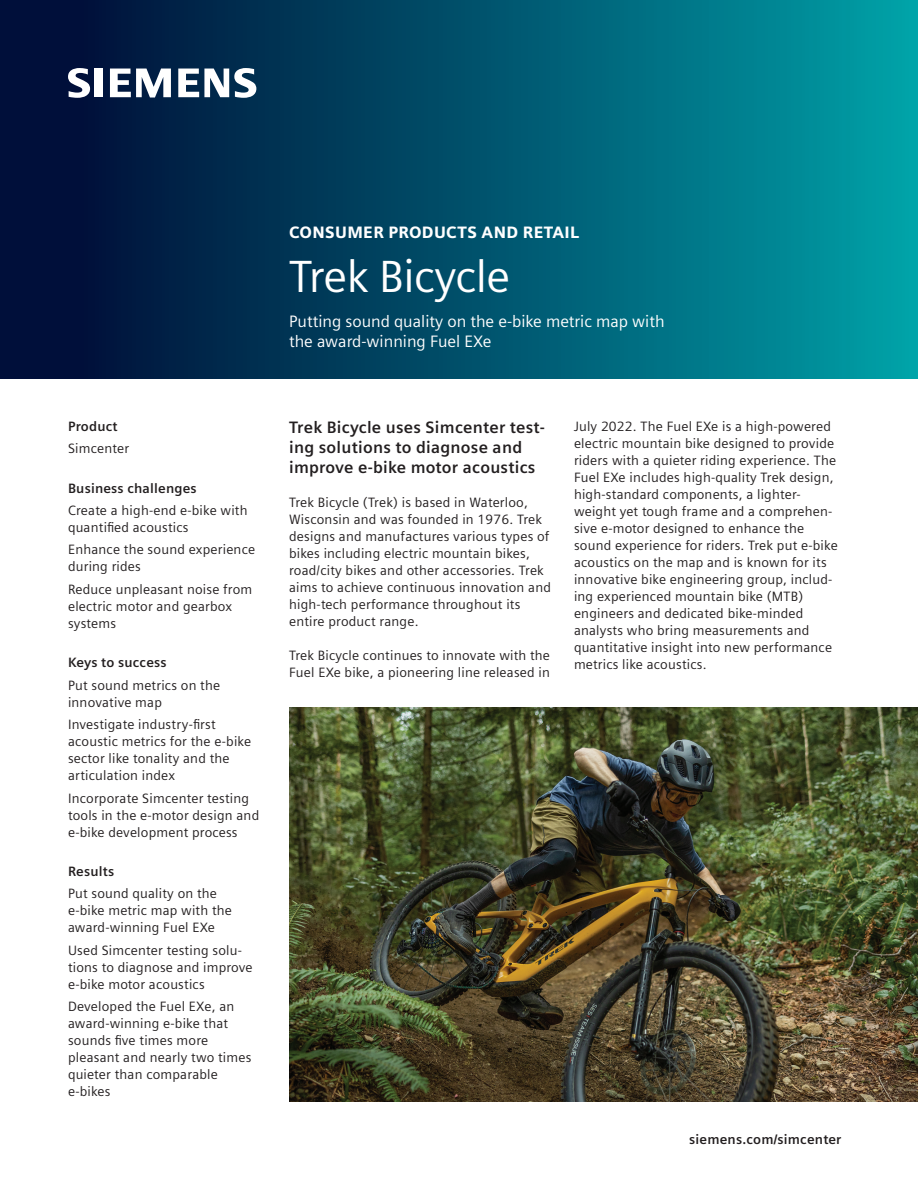
<style>
.page{position:relative;width:918px;height:1188px;background:#fff}
.page>*{position:absolute;margin:0;border:0;box-sizing:border-box;transform-origin:0 0}
.Cover_Headline_-_Bus{font:45px "Siemens Sans";letter-spacing:-.01em;color:#fff}
.Body_lead-in_text{font:700 16.5px/19.8px "Siemens Sans";letter-spacing:.015em;color:#231f20}
.Cover_Subhead{font:16.5px/19.8px "Siemens Sans";color:#fff}
.Industry_top_line{font:900 16.5px "Siemens Sans";letter-spacing:.02em;color:#fff}
.Body_Text{font:13.5px/17px "Siemens Sans";letter-spacing:.015em;color:#231f20}
.Side_bar_text{font:13.5px/17px "Siemens Sans";letter-spacing:.015em;color:#231f20}
.Side_bar_head{font:700 13.5px "Siemens Sans";letter-spacing:.015em;color:#231f20}
.URL_on_cover{font:700 13.5px "Siemens Sans";letter-spacing:.015em;color:#231f20}
</style>
<div class="page">
<div style="left:0;top:0;width:918px;height:378px;background:linear-gradient(to right,#000430,#009fa6)"></div>
<img style="left:289px;top:708px;width:629px;height:394px">
<svg style="left:68px;top:68px;width:35px;height:30px"></svg>
<svg style="left:110px;top:69px;width:61px;height:29px"></svg>
<svg style="left:178px;top:68px;width:78px;height:30px"></svg>
<p class="Side_bar_head" style="left:68px;top:416px;width:51px">Product</p>
<p class="Side_bar_text" style="left:68px;top:439px;width:63px">Simcenter</p>
<p class="Side_bar_head" style="left:68px;top:478px;width:130px">Business challenges</p>
<p class="Side_bar_text" style="left:68px;top:501px;width:181px">Create a high-end e-bike with quantified acoustics</p>
<p class="Side_bar_text" style="left:68px;top:540px;width:189px">Enhance the sound experience during rides</p>
<p class="Side_bar_text" style="left:68px;top:580px;width:186px">Reduce unpleasant noise from electric motor and gearbox systems</p>
<p class="Side_bar_head" style="left:68px;top:652px;width:100px">Keys to success</p>
<p class="Side_bar_text" style="left:68px;top:676px;width:154px">Put sound metrics on the innovative map</p>
<p class="Side_bar_text" style="left:68px;top:715px;width:185px">Investigate industry-first acoustic metrics for the e-bike sector like tonality and the articulation index</p>
<p class="Side_bar_text" style="left:68px;top:789px;width:193px">Incorporate Simcenter testing tools in the e-motor design and e-bike development process</p>
<p class="Side_bar_head" style="left:68px;top:861px;width:48px">Results</p>
<p class="Side_bar_text" style="left:68px;top:884px;width:165px">Put sound quality on the e-bike metric map with the award-winning Fuel EXe</p>
<p class="Side_bar_text" style="left:68px;top:941px;width:186px">Used Simcenter testing solu&shy;tions to diagnose and improve e-bike motor acoustics</p>
<p class="Side_bar_text" style="left:68px;top:997px;width:185px">Developed the Fuel EXe, an award-winning e-bike that sounds five times more pleasant and nearly two times quieter than comparable e-bikes</p>
<p class="Industry_top_line" style="left:289px;top:219px;width:291px">CONSUMER PRODUCTS AND RETAIL</p>
<p class="Cover_Headline_-_Bus" style="left:289px;top:243px;width:223px">Trek Bicycle</p>
<p class="Cover_Subhead" style="left:289px;top:310px;width:377px">Putting sound quality on the e-bike metric map with the award-winning Fuel EXe</p>
<p class="Body_lead-in_text" style="left:289px;top:416px;width:257px">Trek Bicycle uses Simcenter test&shy;ing solutions to diagnose and improve e-bike motor acoustics</p>
<p class="Body_Text" style="left:289px;top:493px;width:263px">Trek Bicycle (Trek) is based in Waterloo, Wisconsin and was founded in 1976. Trek designs and manufactures various types of bikes including electric mountain bikes, road/city bikes and other accessories. Trek aims to achieve continuous innovation and high-tech performance throughout its entire product range.</p>
<p class="Body_Text" style="left:289px;top:646px;width:262px">Trek Bicycle continues to innovate with the<br>Fuel EXe bike, a pioneering line released in</p>
<p class="Body_Text" style="left:574px;top:417px;width:265px">July 2022. The Fuel EXe is a high-powered electric mountain bike designed to provide riders with a quieter riding experience. The Fuel EXe includes high-quality Trek design, high-standard components, a lighter&shy;weight yet tough frame and a comprehen&shy;sive e-motor designed to enhance the sound experience for riders. Trek put e-bike acoustics on the map and is known for its innovative bike engineering group, includ&shy;ing experienced mountain bike (MTB) engineers and dedicated bike-minded analysts who bring measurements and quantitative insight into new performance metrics like acoustics.</p>
<p class="URL_on_cover" style="left:689px;top:1129px;width:154px">siemens.com/simcenter</p>
</div>
